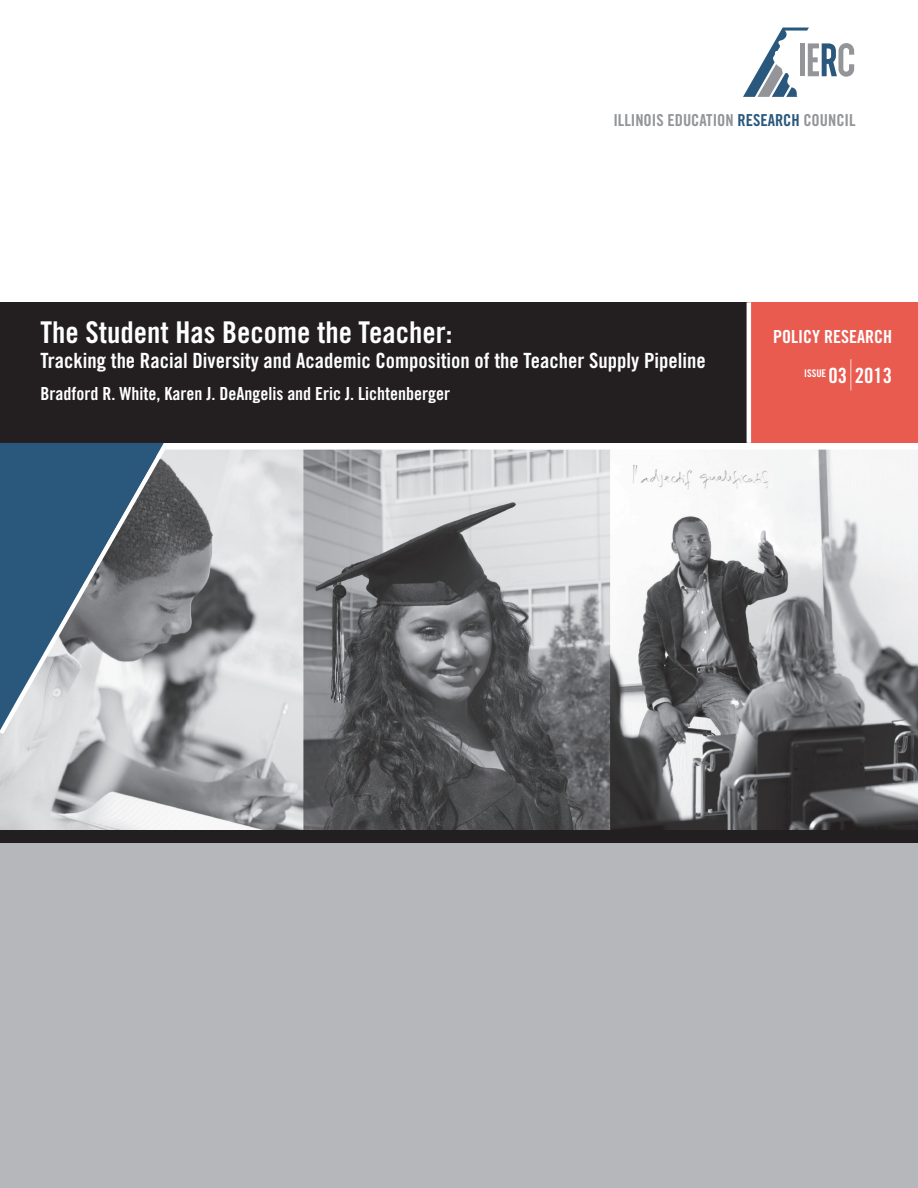
<style>
.page{position:relative;width:918px;height:1188px;background:#fff}
.page>*{position:absolute;margin:0;border:0;box-sizing:border-box;transform-origin:0 0}
.t1{font:30px "Trade Gothic LT Std Bd Cn 20";color:#fff}
.t2{font:21px "Trade Gothic LT Std Bd Cn 20";color:#fff}
.Author_on_title_page{font:18px "Trade Gothic LT Std Bd Cn 20";color:#fff}
.t3{font:16.5px "Trade Gothic LT Std Bd Cn 20";color:#939598}
.s1{color:#2a587d}
.s2{font-family:"Trade Gothic LT Std Cn 18";font-size:42px}
</style>
<div class="page">
<img style="left:0;top:450px;width:918px;height:380px">
<svg style="left:743px;top:28px;width:111px;height:69px"></svg>
<svg style="left:0;top:450px;width:172px;height:289px;background:#919295"></svg>
<div style="left:749px;top:302px;width:169px;height:141px;background:#e95a4f"></div>
<div style="left:0;top:302px;width:748px;height:141px;background:#231f20"></div>
<hr style="left:747px;top:302px;width:4px;height:141px;background:#fff">
<div style="left:0;top:843px;width:918px;height:345px;background:#b6b7bb"></div>
<div style="left:0;top:830px;width:918px;height:13px;background:#231f20"></div>
<svg style="left:0;top:443px;width:164px;height:287px;background:#687f93"></svg>
<p class="t3" style="left:613px;top:110px;width:244px">ILLINOIS EDUCATION <span class="s1">RESEARCH</span> COUNCIL</p>
<p class="t1" style="left:40px;top:314px;width:413px">The Student Has Become the Teacher:</p>
<p class="t2" style="left:40px;top:348px;width:667px">Tracking the Racial Diversity and Academic Composition of the Teacher Supply Pipeline</p>
<p class="Author_on_title_page" style="left:40px;top:382px;width:411px">Bradford R. White, Karen J. DeAngelis and Eric J. Lichtenberger</p>
<p class="Author_on_title_page" style="left:773px;top:325px;width:120px">POLICY RESEARCH</p>
<p class="t2" style="left:804px;top:362px;width:89px"><sup>ISSUE</sup> 03 <span class="s2">|</span> 2013</p>
</div>
